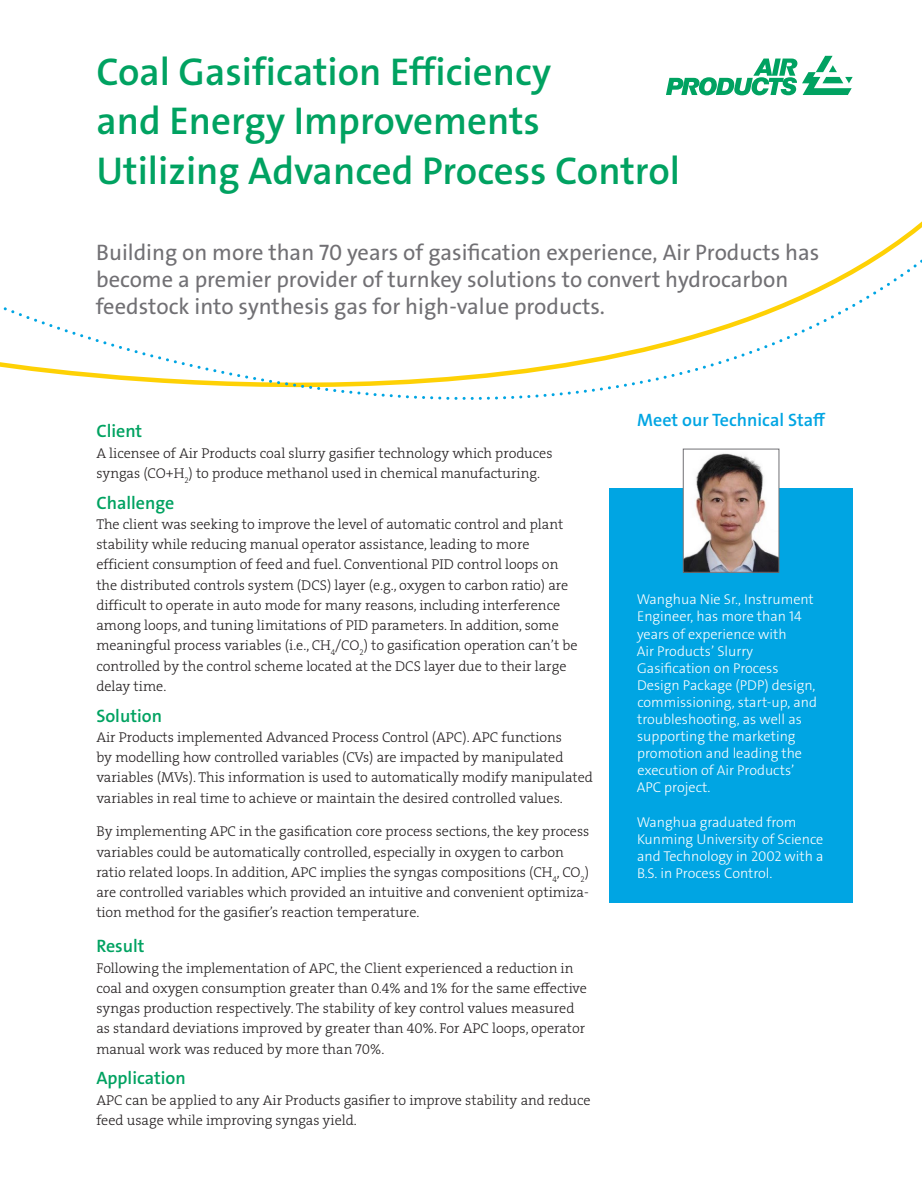
<style>
.page{position:relative;width:922px;height:1192px;background:#fff}
.page>*{position:absolute;margin:0;border:0;box-sizing:border-box;transform-origin:0 0}
.t1{font:600 39px/49.5px "The Sans LF";color:#00a261}
.t2{font:22.5px/27px "The Sans LF";color:#717074}
.t3{font:600 18px "The Sans LF";color:#00a261}
.t4{font:600 18px "The Sans LF";color:#00a5e3}
.t5{font:14.25px/20.2px "The Serif LP3 Lig";color:#231f20}
.t6{font:300 14.25px/17.1px "The Sans LF";color:#fff}
</style>
<div class="page">
<svg style="left:0;top:247px;width:922px;height:153px"></svg>
<svg style="left:666px;top:56px;width:186px;height:39px"></svg>
<div style="left:609px;top:488px;width:243px;height:414px;background:#00a5e3"></div>
<img style="left:685px;top:453px;width:92px;height:117px">
<div style="left:683px;top:449px;width:96px;height:123px;border:1px solid #717074"></div>
<h1 class="t1" style="left:96px;top:47px;width:585px">Coal Gasification Efficiency<br>and Energy Improvements<br>Utilizing Advanced Process Control</h1>
<h2 class="t2" style="left:96px;top:239px;width:725px">Building on more than 70 years of gasification experience, Air Products has become a premier provider of turnkey solutions to convert hydrocarbon feedstock into synthesis gas for high-value products.</h2>
<p class="t3" style="left:96px;top:420px;width:47px">Client</p>
<p class="t5" style="left:96px;top:443px;width:458px">A licensee of Air Products coal slurry gasifier technology which produces syngas (CO+H<sub>2</sub>) to produce methanol used in chemical manufacturing.</p>
<p class="t3" style="left:96px;top:491px;width:79px">Challenge</p>
<p class="t5" style="left:96px;top:514px;width:483px">The client was seeking to improve the level of automatic control and plant stability while reducing manual operator assistance, leading to more efficient consumption of feed and fuel. Conventional PID control loops on the distributed controls system (DCS) layer (e.g., oxygen to carbon ratio) are difficult to operate in auto mode for many reasons, including interference among loops, and tuning limitations of PID parameters. In addition, some meaningful process variables (i.e., CH<sub>4</sub>/CO<sub>2</sub>) to gasification operation can’t be controlled by the control scheme located at the DCS layer due to their large delay time.</p>
<p class="t3" style="left:96px;top:704px;width:67px">Solution</p>
<p class="t5" style="left:96px;top:727px;width:498px">Air Products implemented Advanced Process Control (APC). APC functions<br>by modelling how controlled variables (CVs) are impacted by manipulated variables (MVs). This information is used to automatically modify manipulated variables in real time to achieve or maintain the desired controlled values.</p>
<p class="t5" style="left:96px;top:821px;width:494px">By implementing APC in the gasification core process sections, the key process variables could be automatically controlled, especially in oxygen to carbon ratio related loops. In addition, APC implies the syngas compositions (CH<sub>4</sub>, CO<sub>2</sub>) are controlled variables which provided an intuitive and convenient optimiza&shy;tion method for the gasifier’s reaction temperature.</p>
<p class="t3" style="left:96px;top:934px;width:50px">Result</p>
<p class="t5" style="left:96px;top:958px;width:492px">Following the implementation of APC, the Client experienced a reduction in coal and oxygen consumption greater than 0.4% and 1% for the same effective syngas production respectively. The stability of key control values measured as standard deviations improved by greater than 40%. For APC loops, operator manual work was reduced by more than 70%.</p>
<p class="t3" style="left:96px;top:1066px;width:91px">Application</p>
<p class="t5" style="left:96px;top:1089px;width:496px">APC can be applied to any Air Products gasifier to improve stability and reduce feed usage while improving syngas yield.</p>
<p class="t4" style="left:637px;top:408px;width:190px">Meet our Technical Staff</p>
<p class="t6" style="left:636px;top:591px;width:182px">Wanghua Nie Sr., Instrument<br>Engineer, has more than 14 years of experience with<br>Air Products’ Slurry<br>Gasification on Process<br>Design Package (PDP) design, commissioning, start-up, and troubleshooting, as well as supporting the marketing promotion and leading the execution of Air Products’<br>APC project.</p>
<p class="t6" style="left:636px;top:813px;width:188px">Wanghua graduated from<br>Kunming University of Science and Technology in 2002 with a<br>B.S. in Process Control.</p>
</div>
